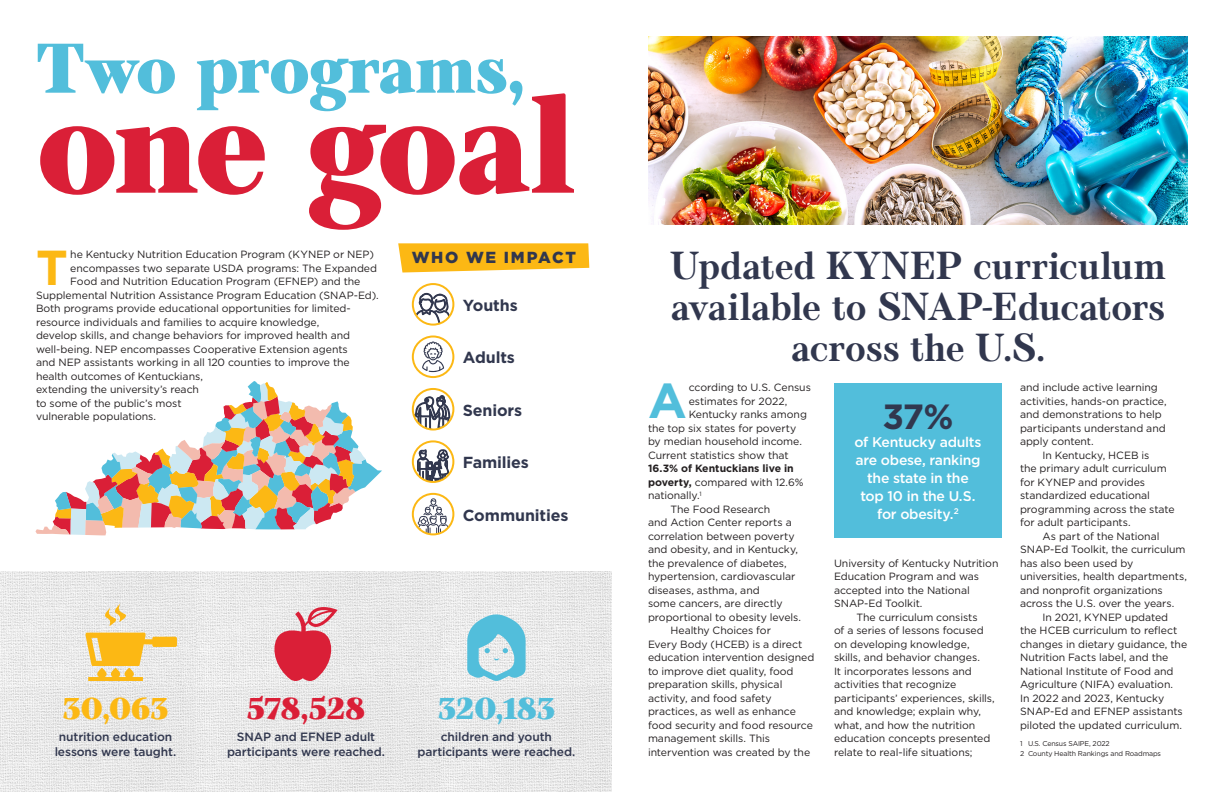
<style>
.page{position:relative;width:1224px;height:792px;background:#fff}
.page>*{position:absolute;margin:0;border:0;box-sizing:border-box;transform-origin:0 0}
.Headline{font:900 140px "TT Barrels";letter-spacing:-.035em;color:#da1f37}
.Headline-2{font:900 70px "TT Barrels";letter-spacing:-.025em;color:#52bedb}
.Body{font:700 49.1px "Gotham";color:#52bedb}
.Body-2{font:700 49.1px "Gotham";color:#fcb814}
.Headline-3{font:700 39px/41px "TT Barrels";letter-spacing:-.02em;color:#31374e;text-align:center}
.Body-3{font:700 35px "Gotham";color:#31374e}
.Body-4{font:900 30px "TT Barrels";letter-spacing:-.04em;color:#da1f37}
.Body-5{font:900 30px "TT Barrels";letter-spacing:-.03em;color:#52bedb}
.Body-6{font:900 30px "TT Barrels";color:#fcb814}
.Body-7{font:700 16px "Gotham";letter-spacing:-.01em;color:#31374e}
.t1{font:900 16px "Gotham";letter-spacing:.105em;color:#31374e}
.Body-8{font:500 14px/18px "Gotham";letter-spacing:-.02em;color:#fff;text-align:center}
.Body-9{font:500 12px/15px "Gotham";letter-spacing:-.01em;color:#31374e;text-align:center}
.Body-10{font:10.5px/13.5px "Gotham";letter-spacing:-.005em;color:#231f20}
.Body-11{font:700 10.5px "Gotham";color:#231f20}
.Sources{font:7px "Gotham";letter-spacing:-.02em;color:#231f20}
.s1{font-weight:700}
</style>
<div class="page">
<img style="left:0;top:572px;width:612px;height:220px">
<svg style="left:398px;top:243px;width:191px;height:30px;background:#fcc02f"></svg>
<svg style="left:35px;top:381px;width:347px;height:154px"></svg>
<svg style="left:416px;top:293px;width:34px;height:30px"></svg>
<div style="left:412px;top:283px;width:42px;height:43px;border:2px solid #fcb814;border-radius:50%"></div>
<svg style="left:417px;top:450px;width:32px;height:32px"></svg>
<div style="left:412px;top:440px;width:42px;height:43px;border:2px solid #fcb814;border-radius:50%"></div>
<div style="left:412px;top:336px;width:42px;height:42px;border:2px solid #fcb814;border-radius:50%"></div>
<svg style="left:418px;top:498px;width:31px;height:36px"></svg>
<div style="left:412px;top:493px;width:42px;height:42px;border:2px solid #fcb814;border-radius:50%"></div>
<svg style="left:414px;top:395px;width:36px;height:33px"></svg>
<div style="left:412px;top:388px;width:42px;height:43px;border:2px solid #fcb814;border-radius:50%"></div>
<svg style="left:271px;top:607px;width:67px;height:74px;background:#e07a88"></svg>
<svg style="left:467px;top:611px;width:59px;height:72px"></svg>
<svg style="left:85px;top:633px;width:92px;height:48px;background:#f2ce77"></svg>
<svg style="left:101px;top:604px;width:28px;height:22px"></svg>
<svg style="left:422px;top:341px;width:22px;height:31px"></svg>
<img style="left:648px;top:36px;width:540px;height:188px">
<div style="left:834px;top:383px;width:168px;height:154px;background:#52bedb"></div>
<p class="Headline-2" style="left:36px;top:26px;width:490px">Two programs,</p>
<p class="Headline" style="left:36px;top:59px;width:542px">one goal</p>
<p class="Body-2" style="left:36px;top:235px;width:33px">T</p>
<p class="Body-10" style="left:70px;top:248px;width:305px">he Kentucky Nutrition Education Program (KYNEP or NEP)</p>
<p class="Body-10" style="left:70px;top:261px;width:308px">encompasses two separate USDA programs: The Expanded</p>
<p class="Body-10" style="left:70px;top:275px;width:292px">Food and Nutrition Education Program (EFNEP) and the</p>
<p class="Body-10" style="left:36px;top:288px;width:344px">Supplemental Nutrition Assistance Program Education (SNAP-Ed).</p>
<p class="Body-10" style="left:36px;top:302px;width:316px">Both programs provide educational opportunities for limited-</p>
<p class="Body-10" style="left:36px;top:315px;width:285px">resource individuals and families to acquire knowledge,</p>
<p class="Body-10" style="left:36px;top:329px;width:316px">develop skills, and change behaviors for improved health and</p>
<p class="Body-10" style="left:36px;top:342px;width:313px">well-being. NEP encompasses Cooperative Extension agents</p>
<p class="Body-10" style="left:36px;top:356px;width:315px">and NEP assistants working in all 120 counties to improve the</p>
<p class="Body-10" style="left:36px;top:369px;width:169px">health outcomes of Kentuckians,</p>
<p class="Body-10" style="left:36px;top:383px;width:165px">extending the university’s reach</p>
<p class="Body-10" style="left:36px;top:396px;width:147px">to some of the public’s most</p>
<p class="Body-10" style="left:36px;top:410px;width:122px">vulnerable populations.</p>
<p class="t1" style="left:412px;top:246px;width:166px">WHO WE IMPACT</p>
<p class="Body-7" style="left:463px;top:295px;width:57px">Youths</p>
<p class="Body-7" style="left:463px;top:347px;width:54px">Adults</p>
<p class="Body-7" style="left:463px;top:399px;width:61px">Seniors</p>
<p class="Body-7" style="left:463px;top:452px;width:67px">Families</p>
<p class="Body-7" style="left:463px;top:504px;width:107px">Communities</p>
<p class="Body-6" style="left:62px;top:690px;width:109px">30,063</p>
<p class="Body-9" style="left:55px;top:729px;width:123px">nutrition education lessons were taught.</p>
<p class="Body-4" style="left:247px;top:690px;width:120px">578,528</p>
<p class="Body-9" style="left:227px;top:729px;width:159px">SNAP and EFNEP adult participants were reached.</p>
<p class="Body-5" style="left:437px;top:690px;width:120px">320,183</p>
<p class="Body-9" style="left:417px;top:729px;width:159px">children and youth participants were reached.</p>
<p class="Headline-3" style="left:670px;top:246px;width:498px">Updated KYNEP curriculum available to SNAP-Educators across the U.S.</p>
<p class="Body" style="left:648px;top:368px;width:40px">A</p>
<p class="Body-10" style="left:689px;top:381px;width:124px">ccording to U.S. Census</p>
<p class="Body-10" style="left:1020px;top:381px;width:148px">and include active learning activities, hands-on practice, and demonstrations to help participants understand and apply content.</p>
<p class="Body-10" style="left:1020px;top:448px;width:156px;text-indent:22px">In Kentucky, HCEB is<br>the primary adult curriculum for KYNEP and provides standardized educational programming across the state for adult participants.</p>
<p class="Body-10" style="left:1020px;top:529px;width:168px;text-indent:22px">As part of the National<br>SNAP-Ed Toolkit, the curriculum has also been used by universities, health departments, and nonprofit organizations across the U.S. over the years.</p>
<p class="Body-10" style="left:1020px;top:610px;width:169px;text-indent:22px">In 2021, KYNEP updated the HCEB curriculum to reflect changes in dietary guidance, the<br>Nutrition Facts label, and the<br>National Institute of Food and<br>Agriculture (NIFA) evaluation.<br>In 2022 and 2023, Kentucky<br>SNAP-Ed and EFNEP assistants piloted the updated curriculum.</p>
<p class="Sources" style="left:1020px;top:739px;width:91px">1 U.S. Census SAIPE, 2022</p>
<p class="Sources" style="left:1020px;top:749px;width:143px">2 County Health Rankings and Roadmaps</p>
<p class="Body-10" style="left:689px;top:394px;width:100px">estimates for 2022,</p>
<p class="Body-10" style="left:689px;top:408px;width:120px">Kentucky ranks among</p>
<p class="Body-10" style="left:648px;top:421px;width:150px">the top six states for poverty</p>
<p class="Body-10" style="left:648px;top:435px;width:156px">by median household income.</p>
<p class="Body-10" style="left:648px;top:448px;width:142px">Current statistics show that</p>
<p class="Body-11" style="left:648px;top:462px;width:147px">16.3% of Kentuckians live in</p>
<p class="Body-10" style="left:648px;top:475px;width:157px"><span class="s1">poverty,</span> compared with 12.6%</p>
<p class="Body-10" style="left:648px;top:489px;width:55px">nationally.<sup>1</sup></p>
<p class="Body-10" style="left:648px;top:502px;width:155px;text-indent:22px">The Food Research<br>and Action Center reports a correlation between poverty and obesity, and in Kentucky, the prevalence of diabetes, hypertension, cardiovascular diseases, asthma, and<br>some cancers, are directly proportional to obesity levels.</p>
<p class="Body-10" style="left:648px;top:624px;width:168px;text-indent:22px">Healthy Choices for<br>Every Body (HCEB) is a direct education intervention designed to improve diet quality, food preparation skills, physical activity, and food safety practices, as well as enhance food security and food resource management skills. This intervention was created by the</p>
<p class="Body-3" style="left:882px;top:393px;width:73px">37%</p>
<p class="Body-8" style="left:855px;top:433px;width:128px">of Kentucky adults are obese, ranking the state in the top 10 in the U.S. for obesity.<sup>2</sup></p>
<p class="Body-10" style="left:834px;top:556px;width:166px">University of Kentucky Nutrition<br>Education Program and was accepted into the National<br>SNAP-Ed Toolkit.</p>
<p class="Body-10" style="left:834px;top:610px;width:162px;text-indent:22px">The curriculum consists<br>of a series of lessons focused on developing knowledge, skills, and behavior changes.<br>It incorporates lessons and activities that recognize participants’ experiences, skills, and knowledge; explain why, what, and how the nutrition education concepts presented relate to real-life situations;</p>
</div>
